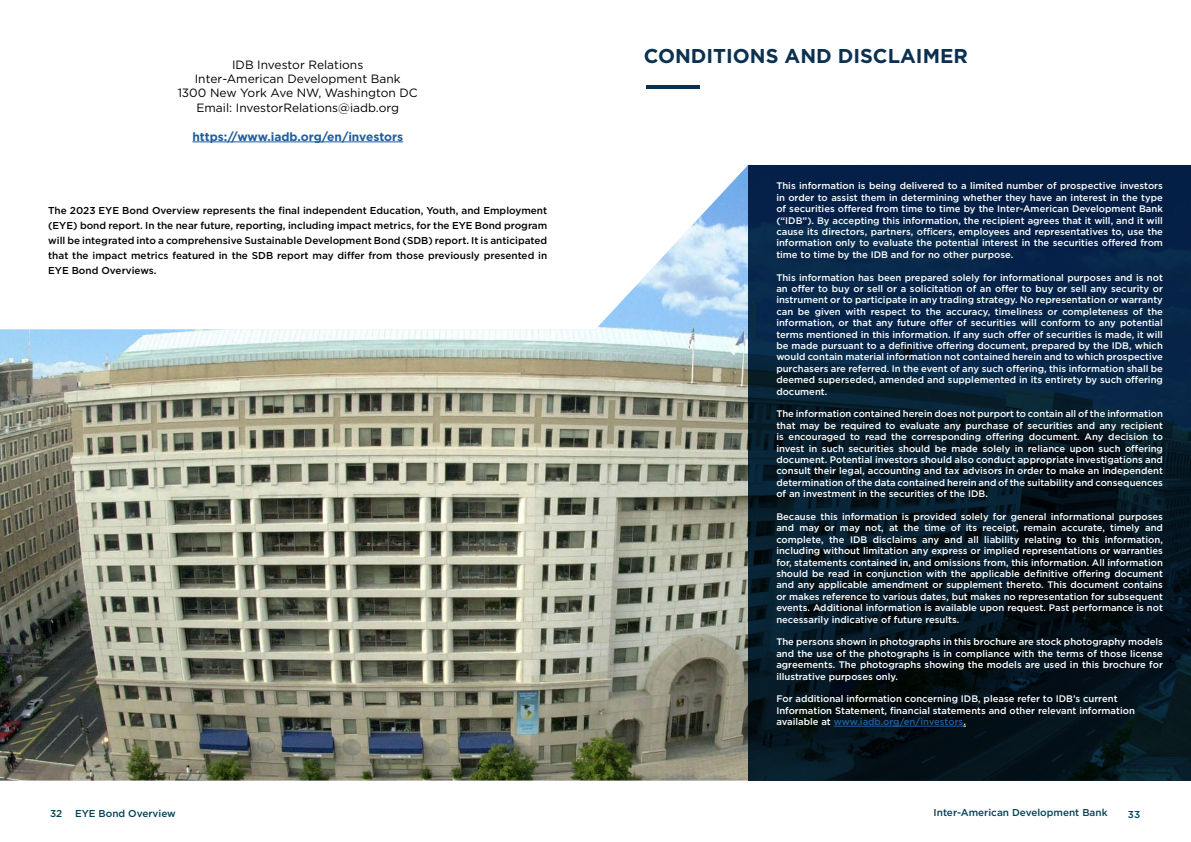
<style>
.page{position:relative;width:1191px;height:842px;background:#fff}
.page>*{position:absolute;margin:0;border:0;box-sizing:border-box;transform-origin:0 0}
.t1{font:700 20px "Gotham";color:#0c3150}
.t2{font:12px/14.4px "Gotham";color:#000101;text-align:center}
.t3{font:700 12px "Gotham";color:#215e9e}
.t4{font:500 10px/15px "Gotham";color:#000;text-align:justify}
.t5{font:500 10px "Gotham";color:#024256}
.t6{font:500 9.5px/11.4px "Gotham";color:#fff;text-align:justify}
.s1{color:#215e9e}
</style>
<div class="page">
<img style="left:0;top:165px;width:748px;height:615px">
<svg style="left:748px;top:165px;width:443px;height:615px;background:#051b2f"></svg>
<hr style="left:646px;top:85px;width:53px;height:3px;background:#0c3150">
<hr style="left:192px;top:142px;width:211px;height:1px;background:#215e9e">
<hr style="left:833px;top:726px;width:130px;height:1px;background:#215e9e">
<p class="t2" style="left:178px;top:57px;width:242px">IDB Investor Relations<br>Inter-American Development Bank<br>1300 New York Ave NW, Washington DC<br>Email: InvestorRelations@iadb.org</p>
<p class="t3" style="left:192px;top:128px;width:212px">https://www.iadb.org/en/investors</p>
<p class="t4" style="left:48px;top:203px;width:500px">The 2023 EYE Bond Overview represents the final independent Education, Youth, and Employment (EYE) bond report. In the near future, reporting, including impact metrics, for the EYE Bond program will be integrated into a comprehensive Sustainable Development Bond (SDB) report. It is anticipated that the impact metrics featured in the SDB report may differ from those previously presented in EYE Bond Overviews.</p>
<h1 class="t1" style="left:643px;top:42px;width:326px">CONDITIONS AND DISCLAIMER</h1>
<p class="t6" style="left:776px;top:180px;width:388px">This information is being delivered to a limited number of prospective investors in order to assist them in determining whether they have an interest in the type of securities offered from time to time by the Inter-American Development Bank (“IDB”). By accepting this information, the recipient agrees that it will, and it will cause its directors, partners, officers, employees and representatives to, use the information only to evaluate the potential interest in the securities offered from time to time by the IDB and for no other purpose.</p>
<p class="t6" style="left:776px;top:271px;width:388px">This information has been prepared solely for informational purposes and is not an offer to buy or sell or a solicitation of an offer to buy or sell any security or instrument or to participate in any trading strategy. No representation or warranty can be given with respect to the accuracy, timeliness or completeness of the information, or that any future offer of securities will conform to any potential terms mentioned in this information. If any such offer of securities is made, it will be made pursuant to a definitive offering document, prepared by the IDB, which would contain material information not contained herein and to which prospective purchasers are referred. In the event of any such offering, this information shall be deemed superseded, amended and supplemented in its entirety by such offering document.</p>
<p class="t6" style="left:776px;top:408px;width:388px">The information contained herein does not purport to contain all of the information that may be required to evaluate any purchase of securities and any recipient is encouraged to read the corresponding offering document. Any decision to invest in such securities should be made solely in reliance upon such offering document. Potential investors should also conduct appropriate investigations and consult their legal, accounting and tax advisors in order to make an independent determination of the data contained herein and of the suitability and consequences of an investment in the securities of the IDB.</p>
<p class="t6" style="left:776px;top:511px;width:388px">Because this information is provided solely for general informational purposes and may or may not, at the time of its receipt, remain accurate, timely and complete, the IDB disclaims any and all liability relating to this information, including without limitation any express or implied representations or warranties for, statements contained in, and omissions from, this information. All information should be read in conjunction with the applicable definitive offering document and any applicable amendment or supplement thereto. This document contains or makes reference to various dates, but makes no representation for subsequent events. Additional information is available upon request. Past performance is not necessarily indicative of future results.</p>
<p class="t6" style="left:776px;top:636px;width:388px">The persons shown in photographs in this brochure are stock photography models and the use of the photographs is in compliance with the terms of those license agreements. The photographs showing the models are used in this brochure for illustrative purposes only.</p>
<p class="t6" style="left:776px;top:693px;width:360px;text-align:left">For additional information concerning IDB, please refer to IDB’s current<br>Information Statement, financial statements and other relevant information available at <span class="s1">www.iadb.org/en/investors</span>.</p>
<p class="t5" style="left:50px;top:807px;width:14px">32</p>
<p class="t5" style="left:75px;top:806px;width:102px">EYE Bond Overview</p>
<p class="t5" style="left:933px;top:806px;width:175px">Inter-American Development Bank</p>
<p class="t5" style="left:1128px;top:808px;width:14px">33</p>
</div>
